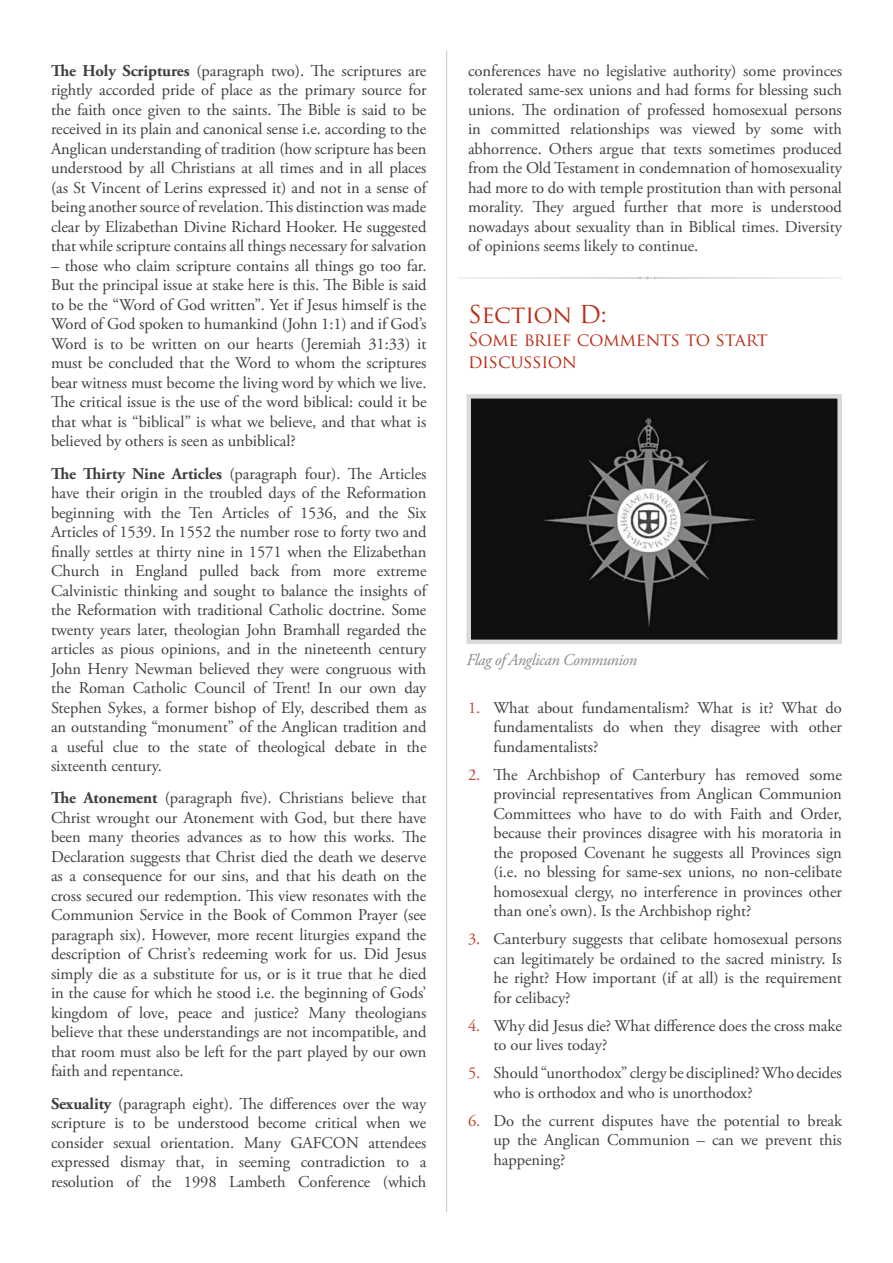
<style>
.page{position:relative;width:893px;height:1263px;background:#fff}
.page>*{position:absolute;margin:0;border:0;box-sizing:border-box;transform-origin:0 0}
.t1{font:24px "Trajan Pro";letter-spacing:-.02em;color:#bc2b16}
.t2{font:18px/22.5px "Trajan Pro";letter-spacing:-.015em;color:#bc2b16}
.t3{font:16.5px/19.5px "Adobe Garamond Pro";letter-spacing:-.005em;color:#3e3e40;text-align:justify}
.t4{font:italic 16.5px "Adobe Garamond Pro";letter-spacing:-.025em;color:#878889}
.t5{font:16.5px "Adobe Garamond Pro";color:#c3402d}
.s1{font-weight:700}
</style>
<div class="page">
<hr style="left:446px;top:51px;width:1px;height:1161px;background:#c5c6c8">
<svg style="left:458px;top:276px;width:384px;height:3px"></svg>
<img style="left:471px;top:399px;width:366px;height:240px">
<div style="left:466px;top:394px;width:376px;height:250px;border:4px solid #d9dadb"></div>
<p class="t3" style="left:51px;top:61px;width:377px"><span class="s1">The Holy Scriptures</span> (paragraph two). The scriptures are rightly accorded pride of place as the primary source for the faith once given to the saints. The Bible is said to be received in its plain and canonical sense i.e. according to the Anglican understanding of tradition (how scripture has been understood by all Christians at all times and in all places (as St Vincent of Lerins expressed it) and not in a sense of being another source of revelation. This distinction was made clear by Elizabethan Divine Richard Hooker. He suggested that while scripture contains all things necessary for salvation</p>
<p class="t3" style="left:51px;top:256px;width:377px">– those who claim scripture contains all things go too far.<br>But the principal issue at stake here is this. The Bible is said to be the “Word of God written”. Yet if Jesus himself is the Word of God spoken to humankind (John 1:1) and if God’s Word is to be written on our hearts (Jeremiah 31:33) it must be concluded that the Word to whom the scriptures bear witness must become the living word by which we live.<br>The critical issue is the use of the word biblical: could it be that what is “biblical” is what we believe, and that what is believed by others is seen as unbiblical?</p>
<p class="t3" style="left:51px;top:464px;width:377px"><span class="s1">The Thirty Nine Articles</span> (paragraph four). The Articles have their origin in the troubled days of the Reformation beginning with the Ten Articles of 1536, and the Six Articles of 1539. In 1552 the number rose to forty two and finally settles at thirty nine in 1571 when the Elizabethan Church in England pulled back from more extreme Calvinistic thinking and sought to balance the insights of the Reformation with traditional Catholic doctrine. Some twenty years later, theologian John Bramhall regarded the articles as pious opinions, and in the nineteenth century John Henry Newman believed they were congruous with the Roman Catholic Council of Trent! In our own day Stephen Sykes, a former bishop of Ely, described them as an outstanding “monument” of the Anglican tradition and a useful clue to the state of theological debate in the sixteenth century.</p>
<p class="t3" style="left:51px;top:789px;width:377px"><span class="s1">The Atonement</span> (paragraph five). Christians believe that Christ wrought our Atonement with God, but there have been many theories advances as to how this works. The Declaration suggests that Christ died the death we deserve as a consequence for our sins, and that his death on the cross secured our redemption. This view resonates with the Communion Service in the Book of Common Prayer (see paragraph six). However, more recent liturgies expand the description of Christ’s redeeming work for us. Did Jesus simply die as a substitute for us, or is it true that he died in the cause for which he stood i.e. the beginning of Gods’ kingdom of love, peace and justice? Many theologians believe that these understandings are not incompatible, and that room must also be left for the part played by our own faith and repentance.</p>
<p class="t3" style="left:51px;top:1094px;width:377px"><span class="s1">Sexuality</span> (paragraph eight). The differences over the way scripture is to be understood become critical when we consider sexual orientation. Many GAFCON attendees expressed dismay that, in seeming contradiction to a resolution of the 1998 Lambeth Conference (which</p>
<p class="t3" style="left:468px;top:61px;width:375px">conferences have no legislative authority) some provinces tolerated same-sex unions and had forms for blessing such unions. The ordination of professed homosexual persons in committed relationships was viewed by some with abhorrence. Others argue that texts sometimes produced from the Old Testament in condemnation of homosexuality had more to do with temple prostitution than with personal morality. They argued further that more is understood nowadays about sexuality than in Biblical times. Diversity of opinions seems likely to continue.</p>
<h1 class="t1" style="left:468px;top:299px;width:140px">Section D:</h1>
<p class="t2" style="left:468px;top:328px;width:301px">Some brief comments to start discussion</p>
<p class="t4" style="left:466px;top:650px;width:172px">Flag of Anglican Communion</p>
<p class="t5" style="left:468px;top:697px;width:14px">1.</p>
<p class="t5" style="left:468px;top:764px;width:14px">2.</p>
<p class="t5" style="left:468px;top:929px;width:14px">3.</p>
<p class="t5" style="left:468px;top:1015px;width:14px">4.</p>
<p class="t5" style="left:468px;top:1063px;width:14px">5.</p>
<p class="t5" style="left:468px;top:1110px;width:14px">6.</p>
<p class="t3" style="left:493px;top:698px;width:350px">What about fundamentalism? What is it? What do fundamentalists do when they disagree with other fundamentalists?</p>
<p class="t3" style="left:493px;top:765px;width:350px">The Archbishop of Canterbury has removed some provincial representatives from Anglican Communion Committees who have to do with Faith and Order, because their provinces disagree with his moratoria in the proposed Covenant he suggests all Provinces sign (i.e. no blessing for same-sex unions, no non-celibate homosexual clergy, no interference in provinces other than one’s own). Is the Archbishop right?</p>
<p class="t3" style="left:493px;top:930px;width:350px">Canterbury suggests that celibate homosexual persons can legitimately be ordained to the sacred ministry. Is he right? How important (if at all) is the requirement for celibacy?</p>
<p class="t3" style="left:493px;top:1016px;width:350px">Why did Jesus die? What difference does the cross make to our lives today?</p>
<p class="t3" style="left:493px;top:1064px;width:350px">Should “unorthodox” clergy be disciplined? Who decides who is orthodox and who is unorthodox?</p>
<p class="t3" style="left:493px;top:1111px;width:350px">Do the current disputes have the potential to break up the Anglican Communion – can we prevent this happening?</p>
</div>
